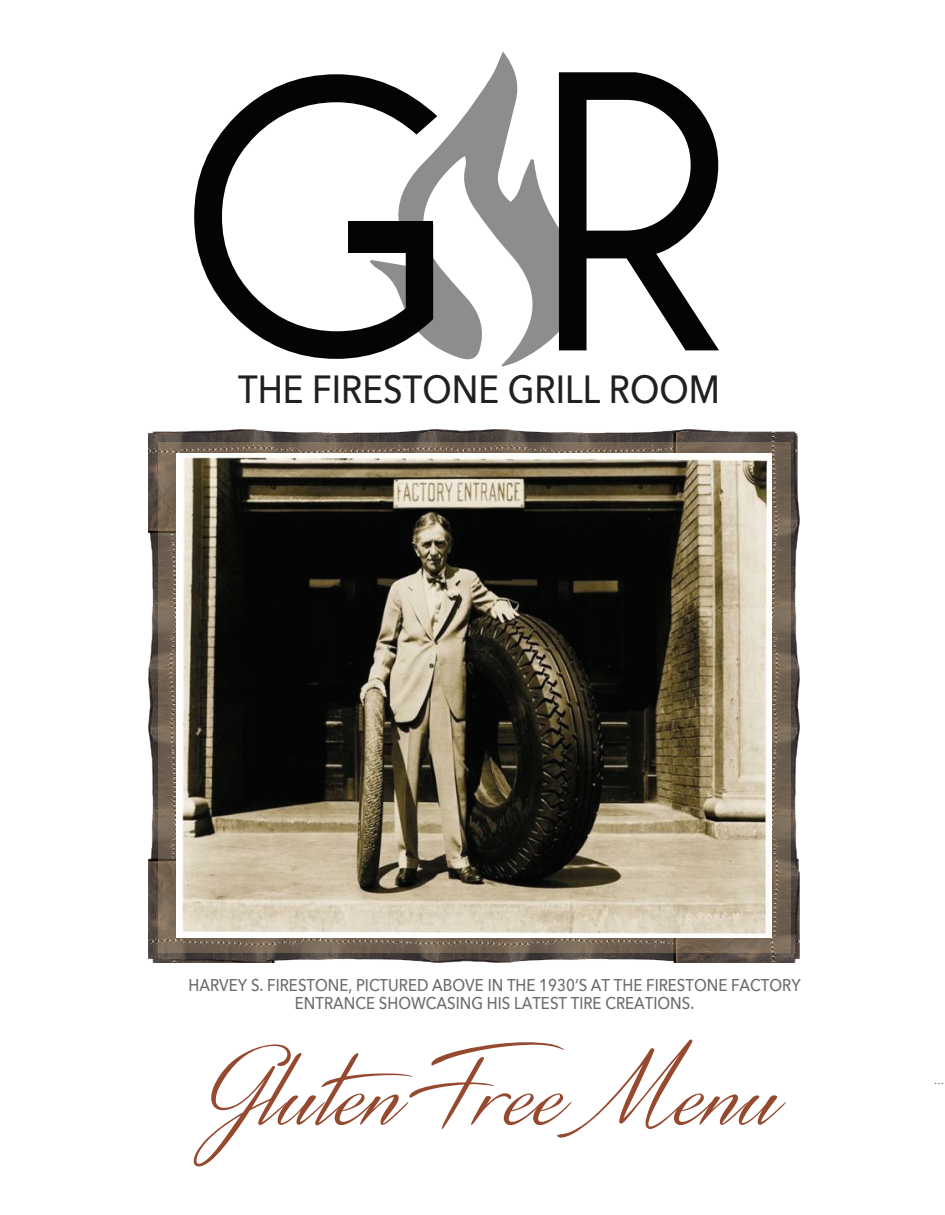
<style>
.page{position:relative;width:945px;height:1215px;background:#fff}
.page>*{position:absolute;margin:0;border:0;box-sizing:border-box;transform-origin:0 0}
.t1{font:700 400.8px "Champagne&Limousines";color:#040503}
.t2{font:500 127.5px "Distant Stroke";letter-spacing:.02em;color:#95492f;scale:1.08 1}
.t3{font:500 39.15px "Avenir Next";color:#231f20;scale:.88 1}
.t4{font:300 18px "Nexa";color:#6b6b6b}
.t5{font:500 17.1px/18px "Avenir Next";color:#6b6b6b;text-align:center;scale:.88 1}
</style>
<div class="page">
<svg style="left:370px;top:52px;width:213px;height:315px"></svg>
<div style="left:349px;top:221px;width:84px;height:32px;background:#040503"></div>
<img style="left:149px;top:429px;width:650px;height:534px">
<svg style="left:158px;top:442px;width:633px;height:511px;background:#786959"></svg>
<img style="left:176px;top:453px;width:596px;height:484px">
<h1 class="t1" style="left:180px;top:-7px;width:554px">GR</h1>
<h3 class="t3" style="left:238px;top:356px;width:549px">THE FIRESTONE GRILL ROOM</h3>
<p class="t5" style="left:188px;top:976px;width:697px">HARVEY S. FIRESTONE, PICTURED ABOVE IN THE 1930’S AT THE FIRESTONE FACTORY<br>ENTRANCE SHOWCASING HIS LATEST TIRE CREATIONS.</p>
<h2 class="t2" style="left:207px;top:1025px;width:531px">Gluten Free Menu</h2>
<p class="t4" style="left:934px;top:1067px;width:12px">...</p>
</div>
